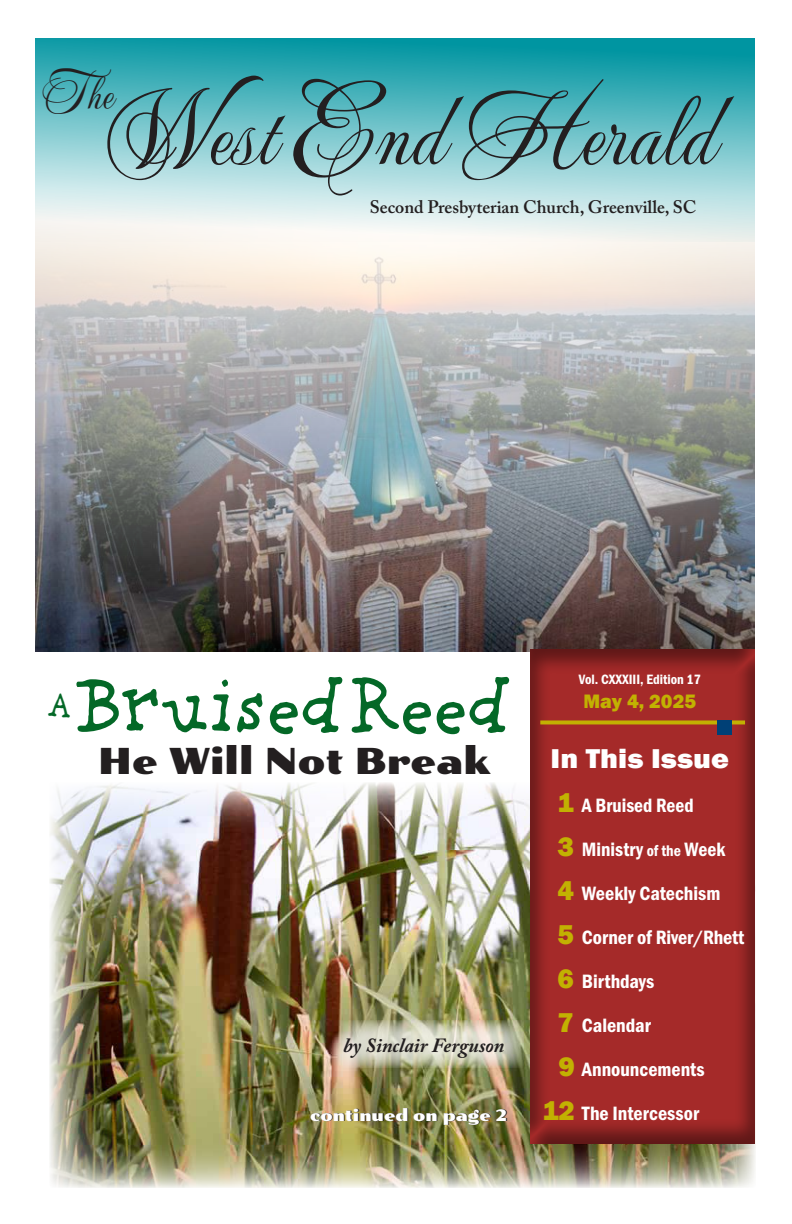
<style>
.page{position:relative;width:792px;height:1224px;background:#fff}
.page>*{position:absolute;margin:0;border:0;box-sizing:border-box;transform-origin:0 0}
.t1{font:104px "Mea Culpa";color:#231f20}
.t2{font:82px "Providence Pro";letter-spacing:-.05em;color:#046827}
.t3{font:48px "Mea Culpa";color:#231f20}
.t4{font:36px "Poller One";color:#231f20}
.t5{font:36px "Providence Pro";color:#046827}
.t6{font:800 28px "Franklin Gothic";color:#fff;scale:1.09 1}
.t7{font:20px "Franklin Gothic URW Con Dem";color:#fff}
.t8{font:italic 700 20px "Adobe Caslon Pro";color:#231f20}
.t9{font:800 20px "Franklin Gothic";color:#c2b102}
.t10{font:600 18px "Adobe Caslon Pro";color:#231f20}
.t11{font:16px "Poller One";color:#fff}
.t12{font:14px "Franklin Gothic URW Con Dem";color:#fff}
.s1{font-family:"Franklin Gothic";font-weight:800;font-size:28px;color:#c2b102}
.s2{font-size:16px}
</style>
<div class="page">
<img style="left:49px;top:783px;width:707px;height:405px">
<img style="left:36px;top:242px;width:719px;height:409px">
<svg style="left:36px;top:38px;width:719px;height:204px;background:#80c9ce"></svg>
<div style="left:527px;top:646px;width:228px;height:498px;background:#231f20;opacity:.5"></div>
<svg style="left:540px;top:720px;width:205px;height:4px"></svg>
<div style="left:718px;top:720px;width:14px;height:15px;background:#004076"></div>
<svg style="left:340px;top:1020px;width:184px;height:48px;background:#c8c7af"></svg>
<p class="t3" style="left:42px;top:63px;width:73px">The</p>
<p class="t1" style="left:102px;top:67px;width:615px">West End Herald</p>
<p class="t10" style="left:370px;top:196px;width:328px">Second Presbyterian Church, Greenville, SC</p>
<p class="t2" style="left:71px;top:658px;width:444px">BruisedReed</p>
<p class="t4" style="left:98px;top:741px;width:395px">He Will Not Break</p>
<p class="t5" style="left:46px;top:685px;width:28px">A</p>
<p class="t8" style="left:343px;top:1033px;width:163px">by Sinclair Ferguson</p>
<p class="t11" style="left:310px;top:1106px;width:199px">continued on page 2</p>
<p class="t12" style="left:579px;top:670px;width:123px">Vol. CXXXIII, Edition 17</p>
<p class="t9" style="left:584px;top:688px;width:114px">May 4, 2025</p>
<p class="t6" style="left:551px;top:741px;width:165px">In This Issue</p>
<p class="t7" style="left:558px;top:792px;width:138px"><span class="s1">1</span> A Bruised Reed</p>
<p class="t7" style="left:558px;top:836px;width:169px"><span class="s1">3</span> Ministry <span class="s2">of the</span> Week</p>
<p class="t7" style="left:558px;top:880px;width:164px"><span class="s1">4</span> Weekly Catechism</p>
<p class="t7" style="left:558px;top:924px;width:188px"><span class="s1">5</span> Corner of River/Rhett</p>
<p class="t7" style="left:558px;top:968px;width:98px"><span class="s1">6</span> Birthdays</p>
<p class="t7" style="left:558px;top:1012px;width:95px"><span class="s1">7</span> Calendar</p>
<p class="t7" style="left:558px;top:1056px;width:148px"><span class="s1">9</span> Announcements</p>
<p class="t7" style="left:543px;top:1100px;width:158px"><span class="s1">12</span> The Intercessor</p>
</div>
